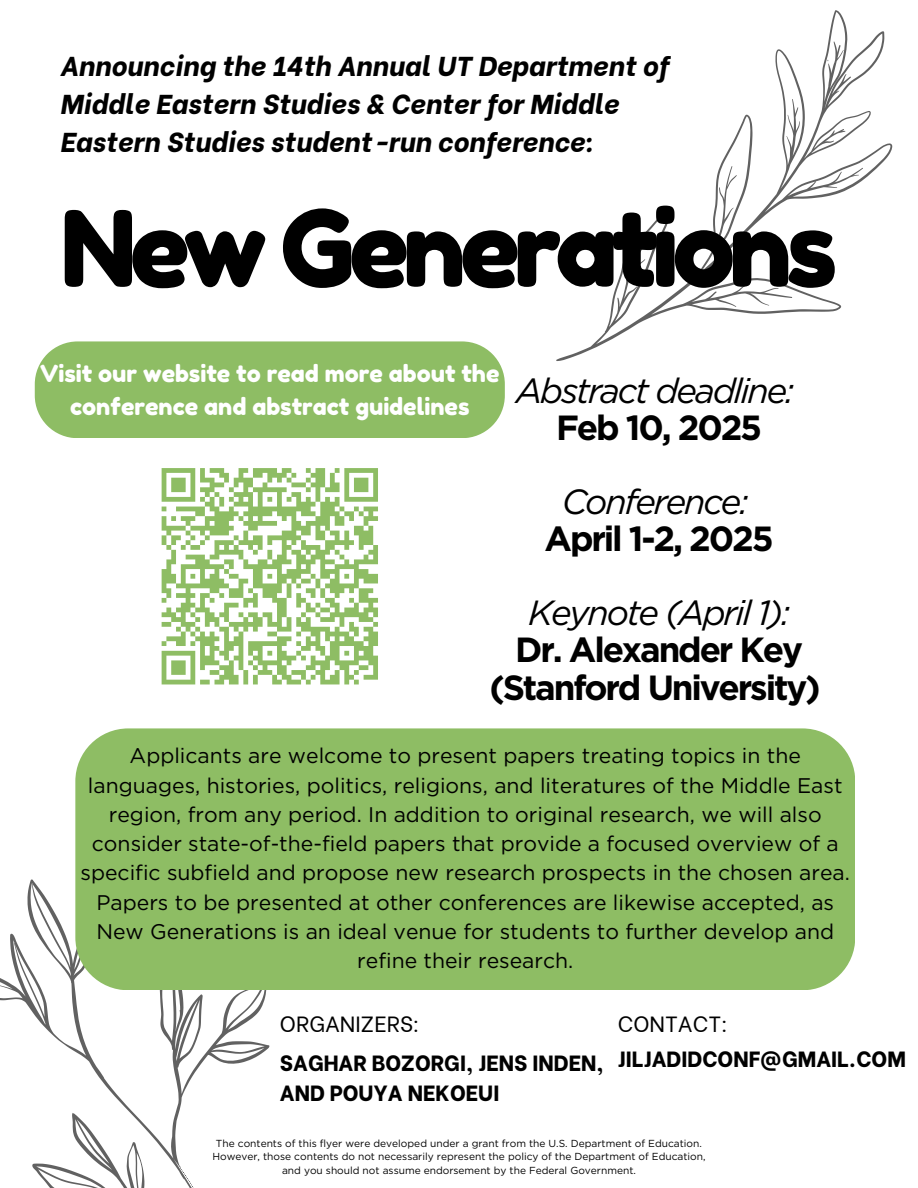
<style>
.page{position:relative;width:918px;height:1188px;background:#fff}
.page>*{position:absolute;margin:0;border:0;box-sizing:border-box;transform-origin:0 0}
.t1{font:105.15px "Fredoka One";letter-spacing:-.06em;color:#000}
.t2{font:700 34.95px/37.2px "Gotham";letter-spacing:-.06em;color:#000;text-align:center}
.t3{font:italic 34.95px/37.2px "Gotham";letter-spacing:-.06em;color:#000;text-align:center}
.t4{font:italic 800 27.3px/38.1px "Be Vietnam";color:#000}
.t5{font:23.4px/32.7px "Fredoka One";color:#fff;text-align:center}
.t6{font:800 21.9px/30.3px "Be Vietnam";color:#000}
.t7{font:21.9px "Be Vietnam";color:#000}
.t8{font:21.15px/29.2px "Gotham";color:#000;text-align:center}
.t9{font:10.2px/13.6px "Gotham";color:#000;text-align:center}
.s1{font-weight:700;font-style:normal}
.s2{font-weight:400;font-style:italic}
</style>
<div class="page">
<svg style="left:0;top:879px;width:269px;height:309px"></svg>
<div style="left:75px;top:728px;width:780px;height:262px;background:#8ebd64;border-radius:53px"></div>
<svg style="left:161px;top:468px;width:217px;height:217px"></svg>
<svg style="left:556px;top:10px;width:336px;height:351px"></svg>
<div style="left:35px;top:341px;width:470px;height:97px;background:#8ebd64"></div>
<h4 class="t4" style="left:60px;top:44px;width:610px">Announcing the 14th Annual UT Department of<br>Middle Eastern Studies &amp; Center for Middle<br>Eastern Studies student-run conference:</h4>
<h1 class="t1" style="left:61px;top:184px;width:778px">New Generations</h1>
<h3 class="t5" style="left:40px;top:357px;width:461px">Visit our website to read more about the conference and abstract guidelines</h3>
<h6 class="t3" style="left:516px;top:371px;width:280px">Abstract deadline:<br><span class="s1">Feb 10, 2025</span></h6>
<h2 class="t2" style="left:545px;top:483px;width:231px"><span class="s2">Conference:<br></span>April 1-2, 2025</h2>
<h2 class="t2" style="left:489px;top:594px;width:333px"><span class="s2">Keynote (April 1):<br></span>Dr. Alexander Key (Stanford University)</h2>
<p class="t8" style="left:81px;top:741px;width:771px">Applicants are welcome to present papers treating topics in the languages, histories, politics, religions, and literatures of the Middle East region, from any period. In addition to original research, we will also consider state-of-the-field papers that provide a focused overview of a specific subfield and propose new research prospects in the chosen area.<br>Papers to be presented at other conferences are likewise accepted, as New Generations is an ideal venue for students to further develop and refine their research.</p>
<h2 class="t7" style="left:280px;top:1006px;width:141px">ORGANIZERS:</h2>
<p class="t6" style="left:280px;top:1046px;width:325px">SAGHAR BOZORGI, JENS INDEN,<br>AND POUYA NEKOEUI</p>
<h6 class="t9" style="left:212px;top:1136px;width:495px">The contents of this flyer were developed under a grant from the U.S. Department of Education.<br>However, those contents do not necessarily represent the policy of the Department of Education, and you should not assume endorsement by the Federal Government.</h6>
<h5 class="t7" style="left:618px;top:1006px;width:112px">CONTACT:</h5>
<p class="t6" style="left:618px;top:1041px;width:290px">JILJADIDCONF@GMAIL.COM</p>
</div>
